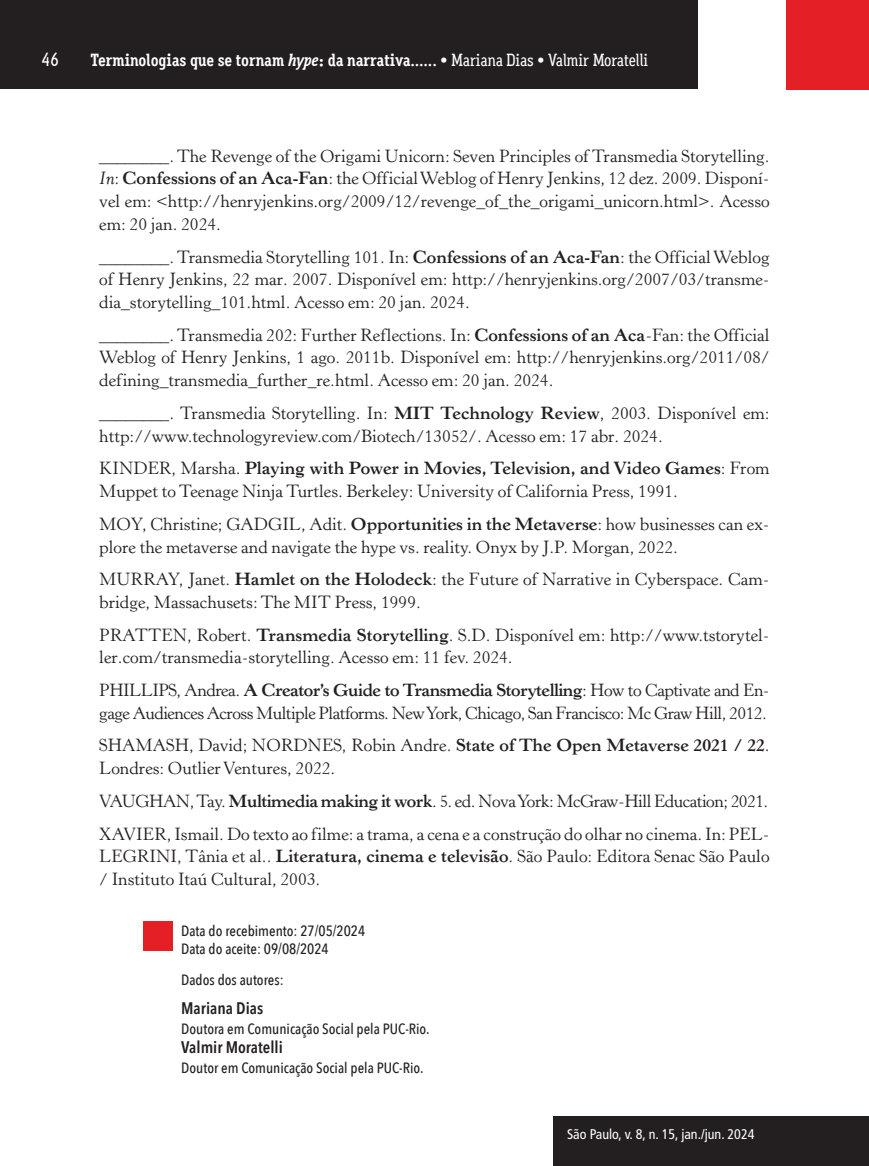
<style>
.page{position:relative;width:869px;height:1166px;background:#fff}
.page>*{position:absolute;margin:0;border:0;box-sizing:border-box;transform-origin:0 0}
.t1{font:500 19.25px "Aaux Office";color:#fff}
.t2{font:17.5px/22.8px "Horley Old Style";color:#231f20}
.t3{font:17.5px/22.8px "Horley Old Style";letter-spacing:-.03em;color:#231f20}
.t4{font:700 17.5px "Aaux Office";letter-spacing:-.01em;color:#fff}
.t5{font:600 condensed 16.62px "Avenir Next LT Pro";color:#231f20}
.t6{font:500 14.88px/17.5px "Avenir Next Condensed";color:#231f20}
.t7{font:condensed 14px "Frutiger LT Std";color:#fff}
.s1{font-style:italic}
.s2{font-weight:500}
.s3{font-weight:700}
</style>
<div class="page">
<div style="left:785px;top:0;width:83px;height:90px;background:#e41f25"></div>
<div style="left:0;top:0;width:697px;height:89px;background:#231f20"></div>
<div style="left:553px;top:1116px;width:314px;height:50px;background:#231f20"></div>
<div style="left:143px;top:921px;width:29px;height:30px;background:#e41f25"></div>
<p class="t1" style="left:42px;top:48px;width:19px">46</p>
<p class="t4" style="left:91px;top:49px;width:559px">Terminologias que se tornam <span class="s1">hype</span>: da narrativa...... <span class="s2">• Mariana Dias • Valmir Moratelli</span></p>
<p class="t2" style="left:99px;top:145px;width:671px;text-align:justify">________. The Revenge of the Origami Unicorn: Seven Principles of Transmedia Storytelling.<br><span class="s1">In</span>: <span class="s3">Confessions of an Aca-Fan</span>: the Official Weblog of Henry Jenkins, 12 dez. 2009. Disponí&shy;vel em: &lt;http://henryjenkins.org/2009/12/revenge_of_the_origami_unicorn.html&gt;. Acesso em: 20 jan. 2024.</p>
<p class="t2" style="left:99px;top:246px;width:671px;text-align:justify">________. Transmedia Storytelling 101. In: <span class="s3">Confessions of an Aca-Fan</span>: the Official Weblog of Henry Jenkins, 22 mar. 2007. Disponível em: http://henryjenkins.org/2007/03/transme&shy;dia_storytelling_101.html. Acesso em: 20 jan. 2024.</p>
<p class="t2" style="left:99px;top:324px;width:671px;text-align:justify">________. Transmedia 202: Further Reflections. In: <span class="s3">Confessions of an Aca</span><span class="s1">-</span>Fan: the Official Weblog of Henry Jenkins, 1 ago. 2011b. Disponível em: http://henryjenkins.org/2011/08/ defining_transmedia_further_re.html. Acesso em: 20 jan. 2024.</p>
<p class="t2" style="left:99px;top:402px;width:671px">________. Transmedia Storytelling. In: <span class="s3">MIT Technology Review</span>, 2003. Disponível em: http://www.technologyreview.com/Biotech/13052/. Acesso em: 17 abr. 2024.</p>
<p class="t2" style="left:99px;top:457px;width:671px">KINDER, Marsha. <span class="s3">Playing with Power in Movies, Television, and Video Games</span>: From<br>Muppet to Teenage Ninja Turtles. Berkeley: University of California Press, 1991.</p>
<p class="t2" style="left:99px;top:513px;width:671px">MOY, Christine; GADGIL, Adit. <span class="s3">Opportunities in the Metaverse</span>: how businesses can ex&shy;plore the metaverse and navigate the hype vs. reality. Onyx by J.P. Morgan, 2022.</p>
<p class="t2" style="left:99px;top:568px;width:671px">MURRAY, Janet. <span class="s3">Hamlet on the Holodeck</span>: the Future of Narrative in Cyberspace. Cam&shy;bridge, Massachusets: The MIT Press, 1999.</p>
<p class="t2" style="left:99px;top:624px;width:671px">PRATTEN, Robert. <span class="s3">Transmedia Storytelling</span>. S.D. Disponível em: http://www.tstorytel&shy;ler.com/transmedia-storytelling. Acesso em: 11 fev. 2024.</p>
<p class="t3" style="left:99px;top:679px;width:671px">PHILLIPS, Andrea. <span class="s3">A Creator’s Guide to Transmedia Storytelling</span>: How to Captivate and En&shy;gage Audiences Across Multiple Platforms. New York, Chicago, San Francisco: Mc Graw Hill, 2012.</p>
<p class="t2" style="left:99px;top:735px;width:671px">SHAMASH, David; NORDNES, Robin Andre. <span class="s3">State of The Open Metaverse 2021 / 22</span>.<br>Londres: Outlier Ventures, 2022.</p>
<p class="t2" style="left:99px;top:785px;width:671px;line-height:32.7px">VAUGHAN, Tay. <span class="s3">Multimedia making it work</span>. 5. ed. Nova York: McGraw-Hill Education; 2021.<br>XAVIER, Ismail. Do texto ao filme: a trama, a cena e a construção do olhar no cinema. In: PEL-</p>
<p class="t2" style="left:99px;top:845px;width:671px">LEGRINI, Tânia et al.. <span class="s3">Literatura, cinema e televisão</span>. São Paulo: Editora Senac São Paulo / Instituto Itaú Cultural, 2003.</p>
<p class="t6" style="left:181px;top:922px;width:185px">Data do recebimento: 27/05/2024<br>Data do aceite: 09/08/2024</p>
<p class="t6" style="left:181px;top:970px;width:104px">Dados dos autores:</p>
<p class="t5" style="left:181px;top:998px;width:83px">Mariana Dias</p>
<p class="t6" style="left:181px;top:1019px;width:250px">Doutora em Comunicação Social pela PUC-Rio.</p>
<p class="t5" style="left:181px;top:1037px;width:103px">Valmir Moratelli</p>
<p class="t6" style="left:181px;top:1059px;width:244px">Doutor em Comunicação Social pela PUC-Rio.</p>
<p class="t7" style="left:567px;top:1126px;width:189px">São Paulo, v. 8, n. 15, jan./jun. 2024</p>
</div>
